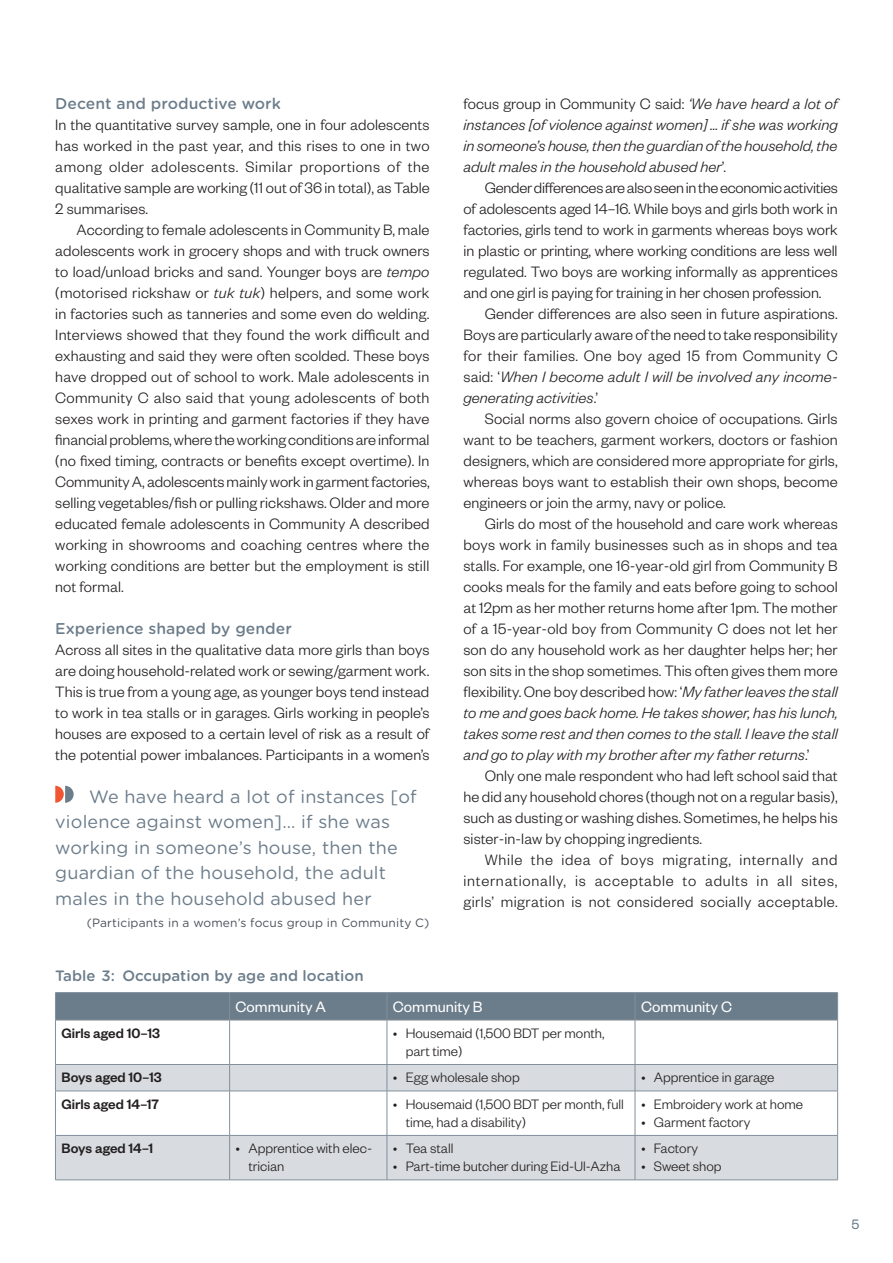
<style>
.page{position:relative;width:893px;height:1263px;background:#fff}
.page>*{position:absolute;margin:0;border:0;box-sizing:border-box;transform-origin:0 0}
.Quotes{font:18px/25.5px "Gotham Rounded";letter-spacing:.01em;color:#6b7c8a}
.Body_text{font:300 16.5px/21px "Founders Grotesk";letter-spacing:.005em;color:#231f20;text-align:justify}
.Body_text_1st_Para{font:300 16.5px/21px "Founders Grotesk";letter-spacing:.005em;color:#231f20;text-align:justify}
.Body_text_1st_Para-2{font:italic 300 16.5px/21px "Founders Grotesk";letter-spacing:.005em;color:#231f20;text-align:justify}
.Table_Column_Heading{font:16.5px "Founders Grotesk";color:#fff}
.t1{font:300 15px/18px "Founders Grotesk";color:#231f20}
.Table_Row_Heading{font:500 15px "Founders Grotesk";color:#231f20}
.Heading_2_no_number{font:500 15px "Gotham Rnd S Sm";color:#6b7c8a}
.t2{font:500 15px "Gotham Rounded";color:#6b7c8a}
.t3{font:15px "Founders Grotesk";color:#6b7c8a}
.Quotes_source{font:12px "Gotham Rounded";letter-spacing:.01em;color:#4b515a}
.s1{font-style:italic}
.s2{font-style:normal}
</style>
<div class="page">
<svg style="left:56px;top:1065px;width:781px;height:114px;fill:#d8dce0"></svg>
<hr style="left:55px;top:992px;width:175px;height:1px;background:#82909c">
<hr style="left:230px;top:992px;width:157px;height:1px;background:#82909c">
<hr style="left:387px;top:992px;width:248px;height:1px;background:#82909c">
<hr style="left:635px;top:992px;width:203px;height:1px;background:#82909c">
<div style="left:55px;top:993px;width:783px;height:27px;background:#6b7c8a"></div>
<hr style="left:55px;top:1020px;width:175px;height:1px;background:#82909c">
<hr style="left:55px;top:1020px;width:1px;height:44px;background:#82909c">
<hr style="left:230px;top:1020px;width:157px;height:1px;background:#82909c">
<hr style="left:229px;top:1020px;width:1px;height:44px;background:#82909c">
<hr style="left:387px;top:1020px;width:248px;height:1px;background:#82909c">
<hr style="left:387px;top:1020px;width:1px;height:44px;background:#82909c">
<hr style="left:635px;top:1020px;width:203px;height:1px;background:#82909c">
<hr style="left:635px;top:1020px;width:1px;height:44px;background:#82909c">
<hr style="left:837px;top:1020px;width:1px;height:44px;background:#82909c">
<hr style="left:55px;top:1064px;width:175px;height:1px;background:#82909c">
<svg style="left:55px;top:1065px;width:1px;height:26px"></svg>
<hr style="left:230px;top:1064px;width:157px;height:1px;background:#82909c">
<svg style="left:229px;top:1065px;width:1px;height:26px"></svg>
<hr style="left:387px;top:1064px;width:248px;height:1px;background:#82909c">
<svg style="left:387px;top:1065px;width:1px;height:26px"></svg>
<hr style="left:635px;top:1064px;width:203px;height:1px;background:#82909c">
<svg style="left:635px;top:1065px;width:1px;height:26px"></svg>
<svg style="left:837px;top:1065px;width:1px;height:26px"></svg>
<hr style="left:55px;top:1091px;width:175px;height:1px;background:#82909c">
<hr style="left:55px;top:1091px;width:1px;height:44px;background:#82909c">
<hr style="left:230px;top:1091px;width:157px;height:1px;background:#82909c">
<hr style="left:229px;top:1091px;width:1px;height:44px;background:#82909c">
<hr style="left:387px;top:1091px;width:248px;height:1px;background:#82909c">
<hr style="left:387px;top:1091px;width:1px;height:44px;background:#82909c">
<hr style="left:635px;top:1091px;width:203px;height:1px;background:#82909c">
<hr style="left:635px;top:1091px;width:1px;height:44px;background:#82909c">
<hr style="left:837px;top:1091px;width:1px;height:44px;background:#82909c">
<hr style="left:55px;top:1135px;width:175px;height:1px;background:#82909c">
<hr style="left:55px;top:1135px;width:1px;height:45px;background:#82909c">
<hr style="left:230px;top:1135px;width:157px;height:1px;background:#82909c">
<hr style="left:229px;top:1135px;width:1px;height:45px;background:#82909c">
<hr style="left:387px;top:1135px;width:248px;height:1px;background:#82909c">
<hr style="left:387px;top:1135px;width:1px;height:45px;background:#82909c">
<hr style="left:635px;top:1135px;width:203px;height:1px;background:#82909c">
<hr style="left:635px;top:1135px;width:1px;height:45px;background:#82909c">
<hr style="left:837px;top:1135px;width:1px;height:45px;background:#82909c">
<hr style="left:55px;top:1179px;width:175px;height:1px;background:#82909c">
<hr style="left:230px;top:1179px;width:157px;height:1px;background:#82909c">
<hr style="left:387px;top:1179px;width:248px;height:1px;background:#82909c">
<hr style="left:635px;top:1179px;width:203px;height:1px;background:#82909c">
<svg style="left:55px;top:786px;width:19px;height:17px"></svg>
<p class="Heading_2_no_number" style="left:55px;top:93px;width:227px">Decent and productive work</p>
<p class="Body_text_1st_Para" style="left:55px;top:114px;width:376px">In the quantitative survey sample, one in four adolescents has worked in the past year, and this rises to one in two among older adolescents. Similar proportions of the qualitative sample are working (11 out of 36 in total), as Table 2 summarises.</p>
<p class="Body_text" style="left:55px;top:219px;width:376px;text-indent:21px">According to female adolescents in Community B, male adolescents work in grocery shops and with truck owners to load/unload bricks and sand. Younger boys are <span class="s1">tempo </span>(motorised rickshaw or <span class="s1">tuk tuk</span>) helpers, and some work in factories such as tanneries and some even do welding.<br>Interviews showed that they found the work difficult and exhausting and said they were often scolded. These boys have dropped out of school to work. Male adolescents in Community C also said that young adolescents of both sexes work in printing and garment factories if they have financial problems, where the working conditions are informal (no fixed timing, contracts or benefits except overtime). In Community A, adolescents mainly work in garment factories, selling vegetables/fish or pulling rickshaws. Older and more educated female adolescents in Community A described working in showrooms and coaching centres where the working conditions are better but the employment is still not formal.</p>
<p class="Heading_2_no_number" style="left:55px;top:618px;width:238px">Experience shaped by gender</p>
<p class="Body_text_1st_Para" style="left:55px;top:639px;width:376px">Across all sites in the qualitative data more girls than boys are doing household-related work or sewing/garment work.<br>This is true from a young age, as younger boys tend instead to work in tea stalls or in garages. Girls working in people’s houses are exposed to a certain level of risk as a result of the potential power imbalances. Participants in a women’s</p>
<p class="Quotes" style="left:55px;top:783px;width:363px;text-indent:34px">We have heard a lot of instances [of violence against women]… if she was working in someone’s house, then the guardian of the household, the adult males in the household abused her</p>
<p class="Quotes_source" style="left:87px;top:914px;width:344px">(Participants in a women’s focus group in Community C)</p>
<p class="t2" style="left:55px;top:965px;width:310px">Table 3: Occupation by age and location</p>
<p class="Body_text_1st_Para-2" style="left:463px;top:93px;width:376px"><span class="s2">focus group in Community C said:</span> ‘We have heard a lot of instances [of violence against women] … if she was working in someone’s house, then the guardian of the household, the adult males in the household abused her<span class="s2">’.</span></p>
<p class="Body_text" style="left:463px;top:177px;width:376px;text-indent:21px">Gender differences are also seen in the economic activities of adolescents aged 14–16. While boys and girls both work in factories, girls tend to work in garments whereas boys work in plastic or printing, where working conditions are less well regulated. Two boys are working informally as apprentices and one girl is paying for training in her chosen profession.</p>
<p class="Body_text" style="left:463px;top:303px;width:376px;text-indent:21px">Gender differences are also seen in future aspirations.<br>Boys are particularly aware of the need to take responsibility for their families. One boy aged 15 from Community C said: ‘<span class="s1">When I become adult I will be involved any income&shy;generating activities</span>.’</p>
<p class="Body_text" style="left:463px;top:408px;width:376px;text-indent:21px">Social norms also govern choice of occupations. Girls want to be teachers, garment workers, doctors or fashion designers, which are considered more appropriate for girls, whereas boys want to establish their own shops, become engineers or join the army, navy or police.</p>
<p class="Body_text" style="left:463px;top:513px;width:376px;text-indent:21px">Girls do most of the household and care work whereas boys work in family businesses such as in shops and tea stalls. For example, one 16-year-old girl from Community B cooks meals for the family and eats before going to school at 12pm as her mother returns home after 1pm. The mother of a 15-year-old boy from Community C does not let her son do any household work as her daughter helps her; her son sits in the shop sometimes. This often gives them more flexibility. One boy described how: ‘<span class="s1">My father leaves the stall to me and goes back home. He takes shower, has his lunch, takes some rest and then comes to the stall. I leave the stall and go to play with my brother after my father returns</span>.’</p>
<p class="Body_text" style="left:463px;top:765px;width:376px;text-indent:21px">Only one male respondent who had left school said that he did any household chores (though not on a regular basis), such as dusting or washing dishes. Sometimes, he helps his sister-in-law by chopping ingredients.</p>
<p class="Body_text" style="left:463px;top:849px;width:376px;text-indent:21px">While the idea of boys migrating, internally and internationally, is acceptable to adults in all sites, girls’ migration is not considered socially acceptable.</p>
<p class="Table_Column_Heading" style="left:236px;top:996px;width:92px">Community A</p>
<p class="Table_Column_Heading" style="left:393px;top:996px;width:91px">Community B</p>
<p class="Table_Column_Heading" style="left:641px;top:996px;width:93px">Community C</p>
<p class="Table_Row_Heading" style="left:61px;top:1024px;width:100px">Girls aged 10–13</p>
<p class="t1" style="left:406px;top:1023px;width:200px;text-indent:-13px">• Housemaid (1,500 BDT per month, part time)</p>
<p class="Table_Row_Heading" style="left:61px;top:1068px;width:102px">Boys aged 10–13</p>
<p class="t1" style="left:393px;top:1068px;width:128px">• Egg wholesale shop</p>
<p class="t1" style="left:641px;top:1068px;width:135px">• Apprentice in garage</p>
<p class="Table_Row_Heading" style="left:61px;top:1095px;width:99px">Girls aged 14–17</p>
<p class="t1" style="left:406px;top:1094px;width:220px;text-indent:-13px">• Housemaid (1,500 BDT per month, full time, had a disability)</p>
<p class="t1" style="left:641px;top:1094px;width:164px">• Embroidery work at home</p>
<p class="t1" style="left:641px;top:1112px;width:111px">• Garment factory</p>
<p class="Table_Row_Heading" style="left:61px;top:1139px;width:93px">Boys aged 14–1</p>
<p class="t1" style="left:248px;top:1139px;width:125px;text-indent:-13px">• Apprentice with elec&shy;trician</p>
<p class="t1" style="left:393px;top:1139px;width:62px">• Tea stall</p>
<p class="t1" style="left:393px;top:1157px;width:229px">• Part-time butcher during Eid-Ul-Azha</p>
<p class="t1" style="left:641px;top:1139px;width:59px">• Factory</p>
<p class="t1" style="left:641px;top:1157px;width:82px">• Sweet shop</p>
<p class="t3" style="left:852px;top:1215px;width:9px">5</p>
</div>
